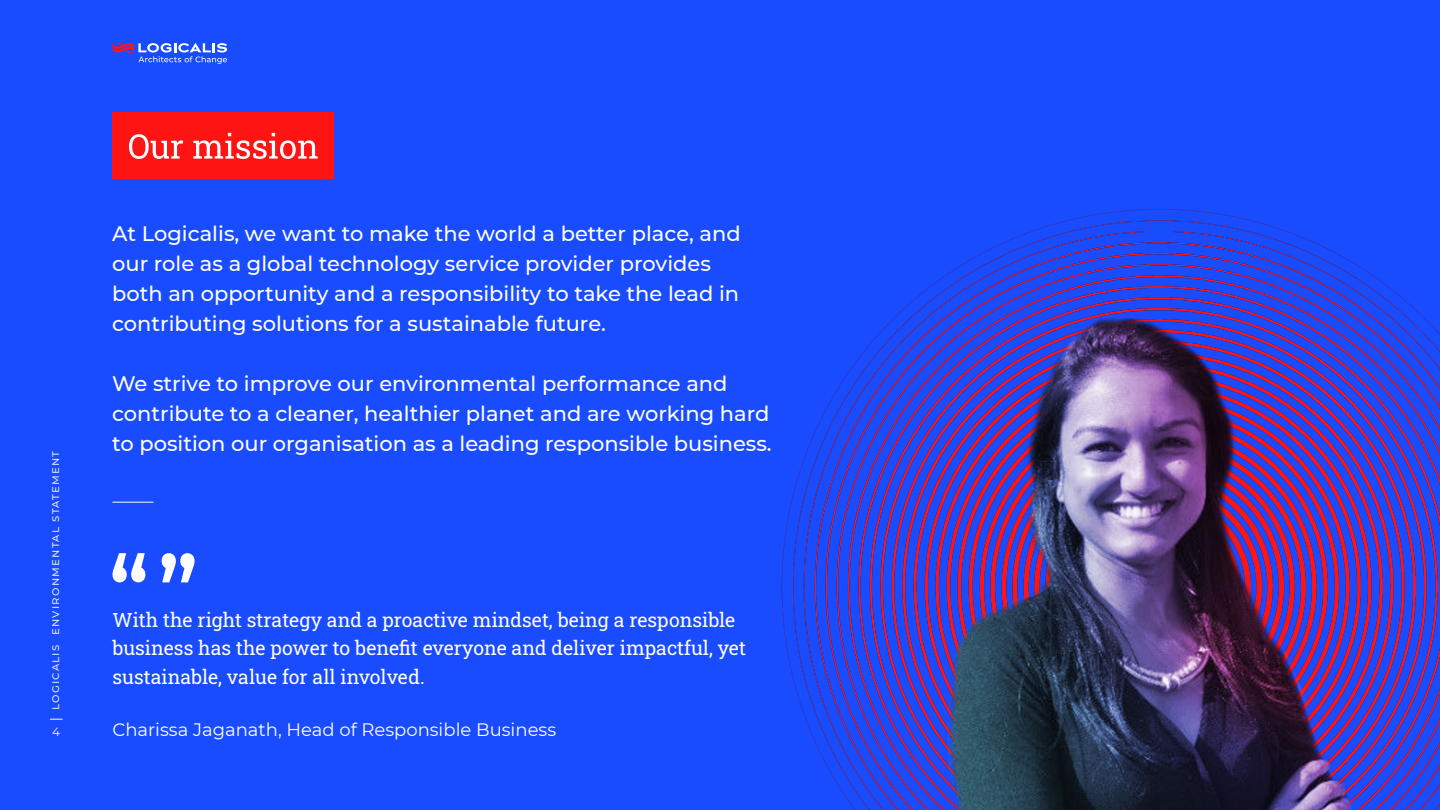
<style>
.page{position:relative;width:1440px;height:810px;background:#194bff}
.page>*{position:absolute;margin:0;border:0;box-sizing:border-box;transform-origin:0 0}
.t1{font:500 21px/30px "Montserrat";color:#fff}
.t2{font:19.5px/28.5px "Roboto Slab";color:#fff}
.t3{font:18px "Montserrat";color:#fff}
.t4{font:12px "Montserrat";letter-spacing:.1em;color:#fff}
</style>
<div class="page">
<svg style="left:50px;top:719px;width:13px;height:1px"></svg>
<svg style="left:112px;top:43px;width:115px;height:21px"></svg>
<svg style="left:112px;top:553px;width:33px;height:29px"></svg>
<svg style="left:162px;top:553px;width:33px;height:29px"></svg>
<div style="left:112px;top:112px;width:222px;height:67px;background:#ff1414"></div>
<svg style="left:129px;top:133px;width:189px;height:26px"></svg>
<hr style="left:112px;top:502px;width:42px;height:1px;background:#fff">
<img style="left:781px;top:209px;width:659px;height:601px">
<img style="left:945px;top:313px;width:428px;height:497px">
<p class="t4" style="left:47px;top:710px;width:260px;rotate:-90deg">Logicalis Environmental Statement</p>
<p class="t4" style="left:52px;top:724px;width:9px">4</p>
<p class="t1" style="left:112px;top:218px;width:630px">At Logicalis, we want to make the world a better place, and our role as a global technology service provider provides both an opportunity and a responsibility to take the lead in contributing solutions for a sustainable future.</p>
<p class="t1" style="left:112px;top:368px;width:661px">We strive to improve our environmental performance and contribute to a cleaner, healthier planet and are working hard to position our organisation as a leading responsible business.</p>
<p class="t2" style="left:112px;top:605px;width:635px">With the right strategy and a proactive mindset, being a responsible business has the power to benefit everyone and deliver impactful, yet sustainable, value for all involved.</p>
<p class="t3" style="left:112px;top:718px;width:445px">Charissa Jaganath, Head of Responsible Business</p>
</div>
